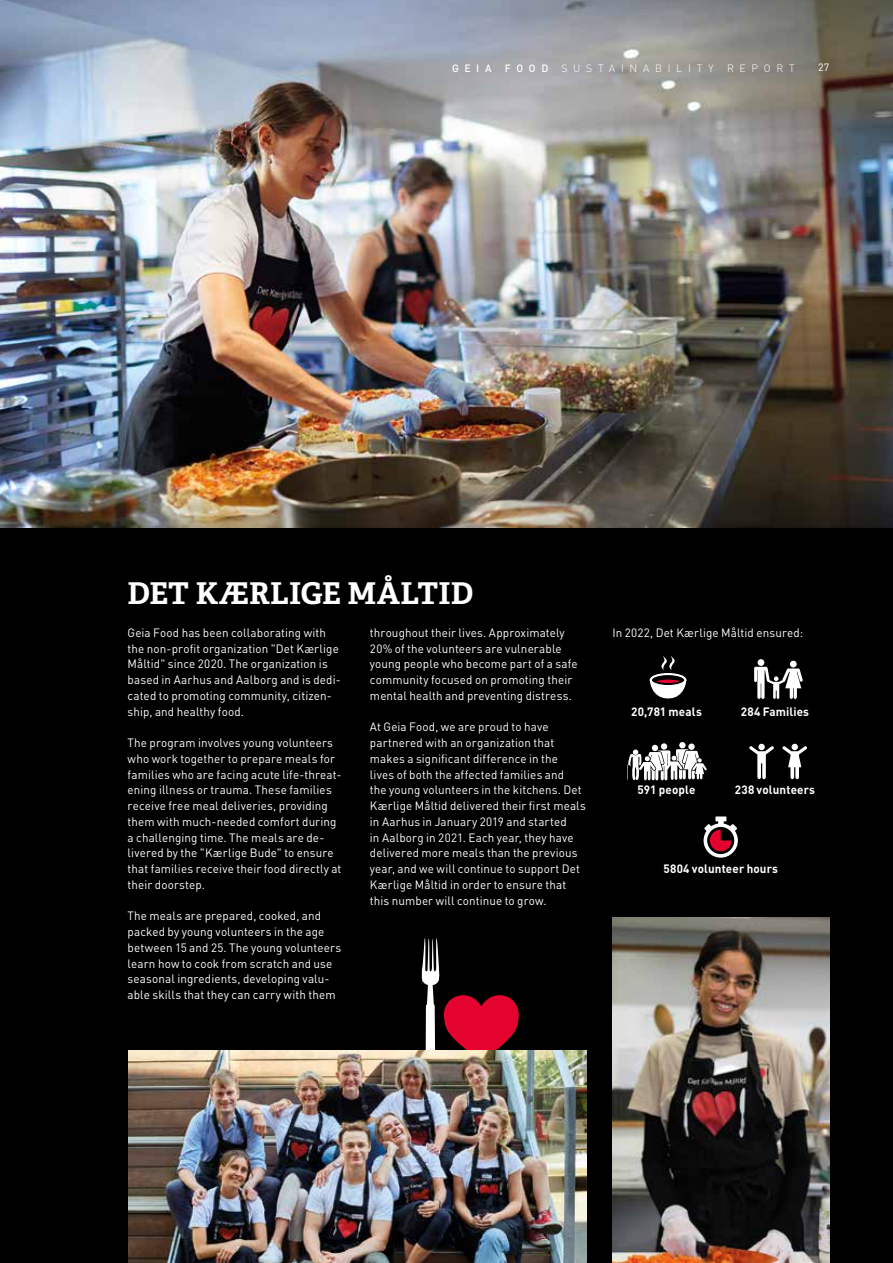
<style>
.page{position:relative;width:893px;height:1263px;background:#000}
.page>*{position:absolute;margin:0;border:0;box-sizing:border-box;transform-origin:0 0}
.t1{font:700 30px "Adelle";letter-spacing:.005em;color:#fff}
.t2{font:12px/15.8px "DIN Pro";letter-spacing:.01em;color:#fff}
.t3{font:700 12px "DIN Pro";letter-spacing:.01em;color:#fff}
.t4{font:300 10.5px "DIN Pro";letter-spacing:.545em;color:#fff}
.t5{font:500 10.5px "DIN Pro";color:#fff}
.t6{font:10.5px "DIN Pro";color:#fff}
.s1{font-weight:500}
</style>
<div class="page">
<svg style="left:422px;top:938px;width:97px;height:112px"></svg>
<img style="left:0;top:0;width:893px;height:527px">
<img style="left:128px;top:1050px;width:459px;height:213px">
<img style="left:612px;top:917px;width:217px;height:346px">
<svg style="left:651px;top:674px;width:34px;height:12px"></svg>
<div style="left:650px;top:673px;width:36px;height:14px;border:2px solid #fff;border-radius:50%"></div>
<svg style="left:649px;top:678px;width:38px;height:21px"></svg>
<svg style="left:661px;top:656px;width:14px;height:14px"></svg>
<svg style="left:704px;top:816px;width:34px;height:42px"></svg>
<div style="left:758px;top:659px;width:6px;height:7px;background:#fff;border-radius:50%"></div>
<svg style="left:754px;top:667px;width:49px;height:32px"></svg>
<div style="left:790px;top:661px;width:7px;height:6px;background:#fff;border-radius:50%"></div>
<svg style="left:749px;top:746px;width:25px;height:33px"></svg>
<div style="left:758px;top:744px;width:7px;height:6px;background:#fff;border-radius:50%"></div>
<svg style="left:782px;top:746px;width:25px;height:33px"></svg>
<div style="left:791px;top:744px;width:7px;height:6px;background:#fff;border-radius:50%"></div>
<div style="left:679px;top:742px;width:7px;height:6px;background:#fff;border-radius:50%"></div>
<div style="left:661px;top:743px;width:6px;height:7px;background:#fff;border-radius:50%"></div>
<svg style="left:627px;top:745px;width:80px;height:35px"></svg>
<p class="t5" style="left:452px;top:61px;width:41px">GEIA</p>
<p class="t4" style="left:505px;top:61px;width:210px"><span class="s1">FOOD</span> SUSTAINABILITY</p>
<p class="t4" style="left:727px;top:61px;width:69px">REPORT</p>
<p class="t6" style="left:818px;top:60px;width:13px">27</p>
<h1 class="t1" style="left:128px;top:574px;width:347px">DET KÆRLIGE MÅLTID</h1>
<p class="t2" style="left:128px;top:624px;width:215px">Geia Food has been collaborating with the non-profit organization "Det Kærlige Måltid" since 2020. The organization is based in Aarhus and Aalborg and is dedi&shy;cated to promoting community, citizen&shy;ship, and healthy food.</p>
<p class="t2" style="left:128px;top:734px;width:215px">The program involves young volunteers who work together to prepare meals for families who are facing acute life-threat&shy;ening illness or trauma. These families receive free meal deliveries, providing them with much-needed comfort during a challenging time. The meals are de&shy;livered by the "Kærlige Bude" to ensure that families receive their food directly at their doorstep.</p>
<p class="t2" style="left:128px;top:908px;width:215px">The meals are prepared, cooked, and packed by young volunteers in the age between 15 and 25. The young volunteers learn how to cook from scratch and use seasonal ingredients, developing valu&shy;able skills that they can carry with them</p>
<p class="t2" style="left:370px;top:624px;width:209px">throughout their lives. Approximately 20% of the volunteers are vulnerable young people who become part of a safe community focused on promoting their mental health and preventing distress.</p>
<p class="t2" style="left:370px;top:719px;width:217px">At Geia Food, we are proud to have partnered with an organization that makes a significant difference in the<br>lives of both the affected families and<br>the young volunteers in the kitchens. Det Kærlige Måltid delivered their first meals in Aarhus in January 2019 and started<br>in Aalborg in 2021. Each year, they have delivered more meals than the previous year, and we will continue to support Det Kærlige Måltid in order to ensure that this number will continue to grow.</p>
<p class="t2" style="left:612px;top:624px;width:192px">In 2022, Det Kærlige Måltid ensured:</p>
<p class="t3" style="left:631px;top:703px;width:72px">20,781 meals</p>
<p class="t3" style="left:637px;top:782px;width:60px">591 people</p>
<p class="t3" style="left:741px;top:703px;width:70px">284 Families</p>
<p class="t3" style="left:735px;top:782px;width:82px">238 volunteers</p>
<p class="t3" style="left:663px;top:860px;width:116px">5804 volunteer hours</p>
</div>
